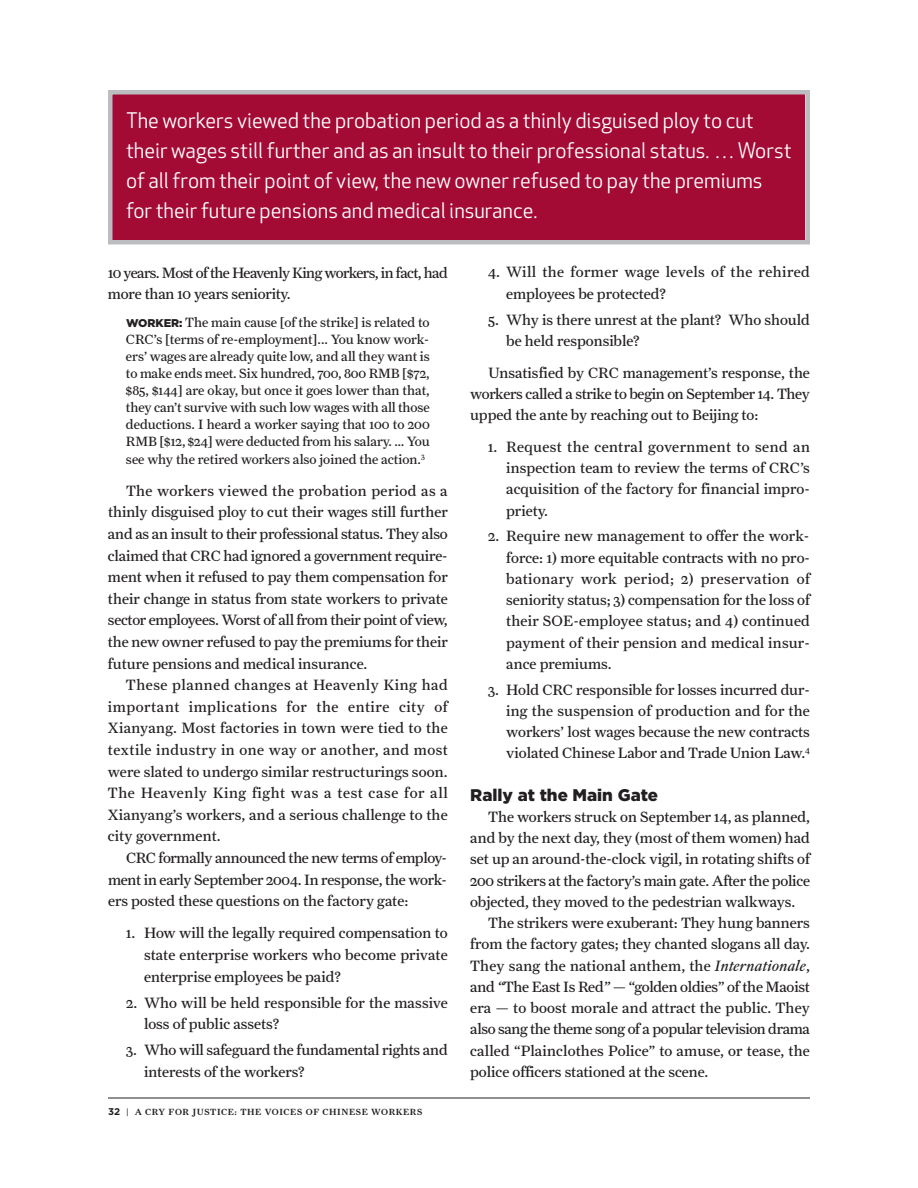
<style>
.page{position:relative;width:918px;height:1188px;background:#fff}
.page>*{position:absolute;margin:0;border:0;box-sizing:border-box;transform-origin:0 0}
.t1{font:21px/30px "Apex New PS Book Proportional";color:#fff}
.t2{font:900 16.8px "Gotham";color:#231f20}
.t3{font:15px/21.6px "Farnham Text";color:#231f20;text-align:justify}
.t4{font:15px/21.6px "Farnham Text";letter-spacing:-.04em;color:#231f20}
.t5{font:15px/21.3px "Farnham Text";letter-spacing:.02em;color:#231f20}
.t6{font:15px "Farnham Text";letter-spacing:-.025em;color:#231f20}
.t7{font:13.5px/17.1px "Farnham Text";color:#231f20;text-align:justify}
.t8{font:500 9px "Farnham Display";letter-spacing:.07em;color:#231f20}
.s1{font-family:"Gotham";font-weight:900;font-size:11.25px}
.s2{font-family:"Gotham";font-weight:700;font-size:9.75px}
.s3{font-style:italic}
</style>
<div class="page">
<hr style="left:108px;top:1098px;width:702px;height:1px;background:#231f20">
<div style="left:112px;top:94px;width:694px;height:146px;background:#a30a34"></div>
<div style="left:108px;top:90px;width:702px;height:154px;border:4px solid #bcbdc0"></div>
<p class="t1" style="left:126px;top:107px;width:667px">The workers viewed the probation period as a thinly disguised ploy to cut their wages still further and as an insult to their professional status. …Worst of all from their point of view, the new owner refused to pay the premiums for their future pensions and medical insurance.</p>
<p class="t4" style="left:108px;top:262px;width:341px">10 years. Most of the Heavenly King workers, in fact, had more than 10 years seniority.</p>
<p class="t7" style="left:126px;top:314px;width:305px"><span class="s1">WORKER:</span> The main cause [of the strike] is related to CRC’s [terms of re-employment]... You know work&shy;ers’ wages are already quite low, and all they want is to make ends meet. Six hundred, 700, 800 RMB [$72, $85, $144] are okay, but once it goes lower than that, they can’t survive with such low wages with all those deductions. I heard a worker saying that 100 to 200<br>RMB [$12, $24] were deducted from his salary. … You see why the retired workers also joined the action.<sup>3</sup></p>
<p class="t3" style="left:108px;top:480px;width:341px;text-indent:18px">The workers viewed the probation period as a thinly disguised ploy to cut their wages still further and as an insult to their professional status. They also claimed that CRC had ignored a government require&shy;ment when it refused to pay them compensation for their change in status from state workers to private sector employees. Worst of all from their point of view, the new owner refused to pay the premiums for their future pensions and medical insurance.</p>
<p class="t3" style="left:108px;top:674px;width:341px;text-indent:18px">These planned changes at Heavenly King had important implications for the entire city of Xianyang. Most factories in town were tied to the textile industry in one way or another, and most were slated to undergo similar restructurings soon.<br>The Heavenly King fight was a test case for all Xianyang’s workers, and a serious challenge to the city government.</p>
<p class="t3" style="left:108px;top:847px;width:340px;text-indent:18px">CRC formally announced the new terms of employ&shy;ment in early September 2004. In response, the work&shy;ers posted these questions on the factory gate:</p>
<p class="t3" style="left:144px;top:922px;width:305px;text-indent:-18px">1. How will the legally required compensation to state enterprise workers who become private enterprise employees be paid?</p>
<p class="t3" style="left:144px;top:992px;width:305px;text-indent:-18px">2. Who will be held responsible for the massive loss of public assets?</p>
<p class="t3" style="left:144px;top:1039px;width:305px;text-indent:-18px">3. Who will safeguard the fundamental rights and interests of the workers?</p>
<p class="t8" style="left:108px;top:1106px;width:316px"><span class="s2">32</span> | A CRY FOR JUSTICE: THE VOICES OF CHINESE WORKERS</p>
<p class="t5" style="left:506px;top:262px;width:305px;text-indent:-18px">4. Will the former wage levels of the rehired employees be protected?</p>
<p class="t3" style="left:506px;top:309px;width:305px;text-indent:-18px">5. Why is there unrest at the plant? Who should be held responsible?</p>
<p class="t3" style="left:470px;top:362px;width:341px;text-indent:18px">Unsatisfied by CRC management’s response, the workers called a strike to begin on September 14. They upped the ante by reaching out to Beijing to:</p>
<p class="t3" style="left:506px;top:436px;width:305px;text-indent:-18px">1. Request the central government to send an inspection team to review the terms of CRC’s acquisition of the factory for financial impro&shy;priety.</p>
<p class="t3" style="left:506px;top:525px;width:305px;text-indent:-18px">2. Require new management to offer the work&shy;force: 1) more equitable contracts with no pro&shy;bationary work period; 2) preservation of seniority status; 3) compensation for the loss of their SOE-employee status; and 4) continued payment of their pension and medical insur&shy;ance premiums.</p>
<p class="t3" style="left:506px;top:679px;width:305px;text-indent:-18px">3. Hold CRC responsible for losses incurred dur&shy;ing the suspension of production and for the workers’ lost wages because the new contracts violated Chinese Labor and Trade Union Law.<sup>4</sup></p>
<p class="t2" style="left:470px;top:785px;width:189px">Rally at the Main Gate</p>
<p class="t3" style="left:488px;top:806px;width:323px">The workers struck on September 14, as planned,</p>
<p class="t3" style="left:470px;top:827px;width:341px">and by the next day, they (most of them women) had</p>
<p class="t3" style="left:470px;top:848px;width:341px">set up an around-the-clock vigil, in rotating shifts of</p>
<p class="t3" style="left:470px;top:870px;width:341px">200 strikers at the factory’s main gate. After the police</p>
<p class="t3" style="left:470px;top:891px;width:327px">objected, they moved to the pedestrian walkways.</p>
<p class="t3" style="left:488px;top:912px;width:323px">The strikers were exuberant: They hung banners</p>
<p class="t3" style="left:470px;top:933px;width:341px">from the factory gates; they chanted slogans all day.</p>
<p class="t3" style="left:470px;top:955px;width:341px">They sang the national anthem, the <span class="s3">Internationale</span>,</p>
<p class="t3" style="left:470px;top:976px;width:341px">and <span class="s3">“</span>The East Is Red<span class="s3">”</span> — “golden oldies” of the Maoist</p>
<p class="t3" style="left:470px;top:997px;width:341px">era — to boost morale and attract the public. They</p>
<p class="t6" style="left:470px;top:1021px;width:341px">also sang the theme song of a popular television drama</p>
<p class="t3" style="left:470px;top:1040px;width:341px">called “Plainclothes Police” to amuse, or tease, the</p>
<p class="t3" style="left:470px;top:1061px;width:240px">police officers stationed at the scene.</p>
</div>
